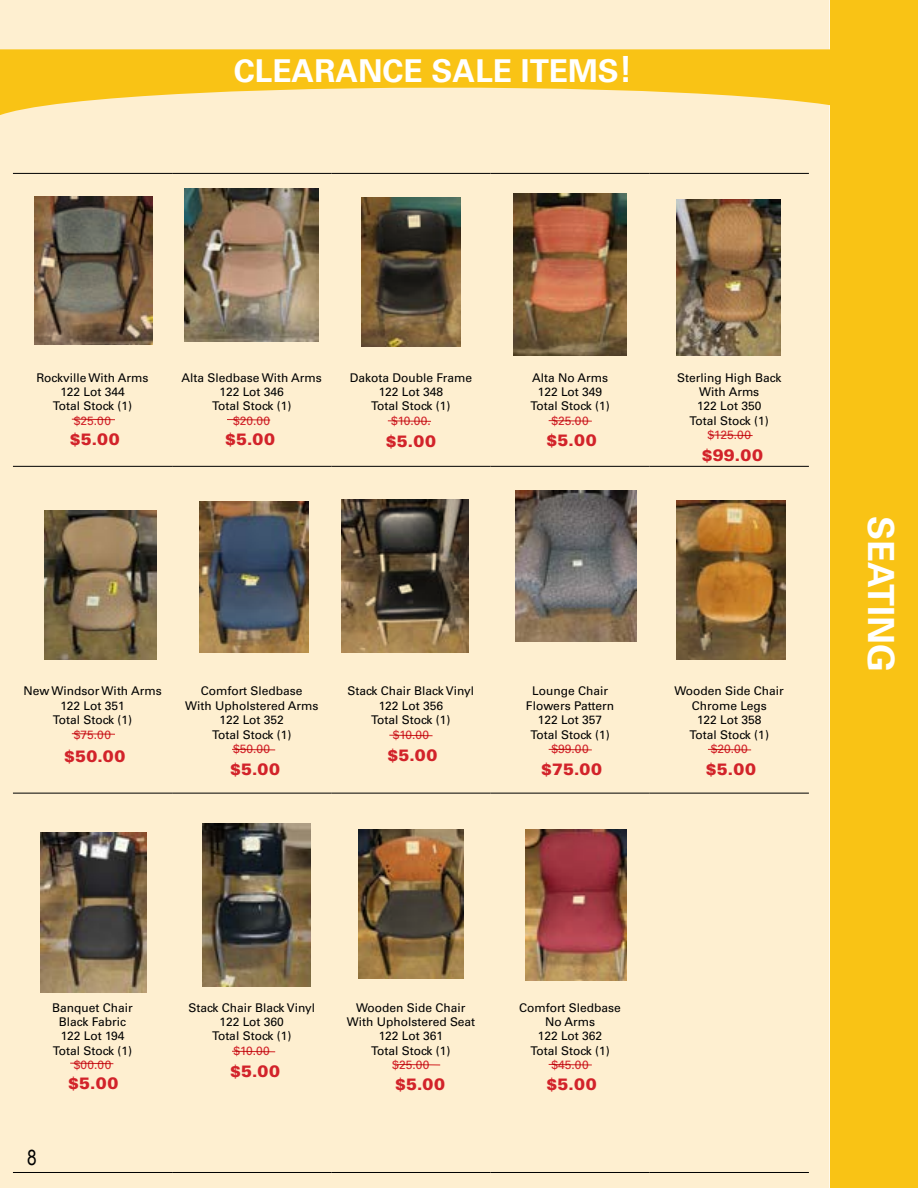
<style>
.page{position:relative;width:918px;height:1188px;background:#fff}
.page>*{position:absolute;margin:0;border:0;box-sizing:border-box;transform-origin:0 0}
.t1{font:700 36px "Univers LT Std";color:#fff}
.t2{font:700 31.5px "Univers LT Std";color:#fff}
.t3{font:21px "Univers LT Std";color:#000}
.t4{font:21px "Arial Narrow";color:#000}
.t5{font:900 16.5px "Univers LT Std";letter-spacing:.04em;color:#d2232a}
.t6{font:12px/14.4px "Univers LT Std";color:#000;text-align:center}
.t7{font:12px "Univers LT Std";letter-spacing:.04em;color:#d2232a}
.s1{font-size:36px}
</style>
<div class="page">
<div style="left:0;top:0;width:831px;height:1188px;background:#feefd0"></div>
<svg style="left:0;top:49px;width:831px;height:127px;background:#fcdf8e"></svg>
<div style="left:831px;top:0;width:87px;height:1188px;background:#f9c315"></div>
<hr style="left:13px;top:466px;width:159px;height:1px;background:#000">
<hr style="left:172px;top:466px;width:159px;height:1px;background:#000">
<hr style="left:331px;top:466px;width:160px;height:1px;background:#000">
<hr style="left:491px;top:466px;width:159px;height:1px;background:#000">
<hr style="left:650px;top:466px;width:159px;height:1px;background:#000">
<hr style="left:13px;top:793px;width:159px;height:1px;background:#000">
<hr style="left:172px;top:793px;width:159px;height:1px;background:#000">
<hr style="left:331px;top:793px;width:160px;height:1px;background:#000">
<hr style="left:491px;top:793px;width:159px;height:1px;background:#000">
<hr style="left:650px;top:793px;width:159px;height:1px;background:#000">
<hr style="left:13px;top:1172px;width:159px;height:1px;background:#000">
<hr style="left:172px;top:1172px;width:159px;height:1px;background:#000">
<hr style="left:331px;top:1172px;width:160px;height:1px;background:#000">
<hr style="left:491px;top:1172px;width:159px;height:1px;background:#000">
<hr style="left:650px;top:1172px;width:159px;height:1px;background:#000">
<hr style="left:13px;top:173px;width:159px;height:1px;background:#000">
<hr style="left:172px;top:173px;width:159px;height:1px;background:#000">
<hr style="left:331px;top:173px;width:160px;height:1px;background:#000">
<hr style="left:491px;top:173px;width:159px;height:1px;background:#000">
<hr style="left:650px;top:173px;width:159px;height:1px;background:#000">
<img style="left:34px;top:197px;width:119px;height:148px">
<img style="left:184px;top:188px;width:134px;height:153px">
<img style="left:361px;top:197px;width:100px;height:149px">
<img style="left:513px;top:194px;width:113px;height:162px">
<img style="left:676px;top:200px;width:105px;height:156px">
<img style="left:44px;top:510px;width:113px;height:149px">
<img style="left:199px;top:502px;width:110px;height:151px">
<img style="left:341px;top:499px;width:128px;height:153px">
<img style="left:676px;top:500px;width:109px;height:160px">
<img style="left:40px;top:832px;width:107px;height:161px">
<img style="left:203px;top:824px;width:108px;height:162px">
<img style="left:358px;top:829px;width:106px;height:149px">
<img style="left:526px;top:829px;width:101px;height:151px">
<img style="left:516px;top:490px;width:120px;height:152px">
<svg style="left:226px;top:419px;width:45px;height:2px"></svg>
<svg style="left:231px;top:749px;width:45px;height:2px"></svg>
<svg style="left:69px;top:1062px;width:45px;height:2px"></svg>
<svg style="left:231px;top:1051px;width:45px;height:2px"></svg>
<svg style="left:396px;top:1064px;width:45px;height:2px"></svg>
<svg style="left:548px;top:1064px;width:45px;height:2px"></svg>
<svg style="left:389px;top:734px;width:44px;height:2px"></svg>
<svg style="left:548px;top:749px;width:45px;height:2px"></svg>
<svg style="left:707px;top:749px;width:45px;height:2px"></svg>
<svg style="left:387px;top:420px;width:45px;height:2px"></svg>
<svg style="left:548px;top:420px;width:45px;height:2px"></svg>
<svg style="left:709px;top:434px;width:44px;height:2px"></svg>
<svg style="left:71px;top:418px;width:45px;height:2px"></svg>
<svg style="left:71px;top:733px;width:45px;height:2px"></svg>
<h2 class="t2" style="left:234px;top:52px;width:401px">CLEARANCE SALE ITEMS<span class="s1">!</span></h2>
<p class="t6" style="left:37px;top:370px;width:114px">Rockville With Arms<br>122 Lot 344<br>Total Stock (1)</p>
<p class="t7" style="left:74px;top:414px;width:39px">$25.00</p>
<h3 class="t5" style="left:70px;top:429px;width:52px">$5.00</h3>
<p class="t6" style="left:182px;top:370px;width:142px">Alta Sledbase With Arms<br>122 Lot 346<br>Total Stock (1)</p>
<p class="t7" style="left:233px;top:414px;width:39px">$20.00</p>
<h3 class="t5" style="left:225px;top:429px;width:52px">$5.00</h3>
<p class="t6" style="left:350px;top:370px;width:124px">Dakota Double Frame<br>122 Lot 348<br>Total Stock (1)</p>
<p class="t7" style="left:391px;top:414px;width:41px">$10.00.</p>
<p class="t6" style="left:530px;top:370px;width:81px">Alta No Arms<br>122 Lot 349<br>Total Stock (1)</p>
<p class="t7" style="left:552px;top:414px;width:39px">$25.00</p>
<h3 class="t5" style="left:386px;top:430px;width:52px">$5.00</h3>
<h3 class="t5" style="left:547px;top:430px;width:52px">$5.00</h3>
<p class="t6" style="left:677px;top:370px;width:106px">Sterling High Back<br>With Arms<br>122 Lot 350<br>Total Stock (1)</p>
<p class="t7" style="left:707px;top:428px;width:45px">$125.00</p>
<h3 class="t5" style="left:702px;top:444px;width:63px">$99.00</h3>
<p class="t6" style="left:23px;top:684px;width:140px">New Windsor With Arms<br>122 Lot 351<br>Total Stock (1)</p>
<p class="t7" style="left:74px;top:727px;width:39px">$75.00</p>
<h3 class="t5" style="left:64px;top:746px;width:63px">$50.00</h3>
<p class="t6" style="left:185px;top:684px;width:135px">Comfort Sledbase<br>With Upholstered Arms<br>122 Lot 352<br>Total Stock (1)</p>
<p class="t7" style="left:233px;top:742px;width:39px">$50.00</p>
<h3 class="t5" style="left:230px;top:759px;width:52px">$5.00</h3>
<p class="t6" style="left:348px;top:684px;width:128px">Stack Chair Black Vinyl<br>122 Lot 356<br>Total Stock (1)</p>
<p class="t7" style="left:393px;top:727px;width:38px">$10.00</p>
<h3 class="t5" style="left:387px;top:745px;width:52px">$5.00</h3>
<p class="t6" style="left:526px;top:684px;width:90px">Lounge Chair<br>Flowers Pattern<br>122 Lot 357<br>Total Stock (1)</p>
<p class="t7" style="left:552px;top:742px;width:39px">$99.00</p>
<p class="t6" style="left:675px;top:684px;width:111px">Wooden Side Chair<br>Chrome Legs<br>122 Lot 358<br>Total Stock (1)</p>
<p class="t7" style="left:711px;top:742px;width:39px">$20.00</p>
<h3 class="t5" style="left:541px;top:759px;width:63px">$75.00</h3>
<h3 class="t5" style="left:706px;top:759px;width:52px">$5.00</h3>
<h1 class="t1" style="left:902px;top:516px;width:158px;rotate:90deg">SEATING</h1>
<p class="t6" style="left:52px;top:1000px;width:82px">Banquet Chair<br>Black Fabric<br>122 Lot 194<br>Total Stock (1)</p>
<p class="t7" style="left:74px;top:1058px;width:39px">$00.00</p>
<h3 class="t5" style="left:68px;top:1073px;width:52px">$5.00</h3>
<h3 class="t3" style="left:27px;top:1133px;width:13px">5</h3>
<h3 class="t4" style="left:27px;top:1142px;width:11px">8</h3>
<p class="t6" style="left:188px;top:1000px;width:128px">Stack Chair Black Vinyl<br>122 Lot 360<br>Total Stock (1)</p>
<p class="t7" style="left:233px;top:1043px;width:38px">$10.00</p>
<h3 class="t5" style="left:230px;top:1061px;width:52px">$5.00</h3>
<p class="t6" style="left:347px;top:1000px;width:130px">Wooden Side Chair<br>With Upholstered Seat<br>122 Lot 361<br>Total Stock (1)</p>
<p class="t7" style="left:392px;top:1058px;width:39px">$25.00</p>
<p class="t6" style="left:519px;top:1000px;width:103px">Comfort Sledbase<br>No Arms<br>122 Lot 362<br>Total Stock (1)</p>
<p class="t7" style="left:552px;top:1058px;width:39px">$45.00</p>
<h3 class="t5" style="left:395px;top:1074px;width:52px">$5.00</h3>
<h3 class="t5" style="left:547px;top:1074px;width:52px">$5.00</h3>
</div>
